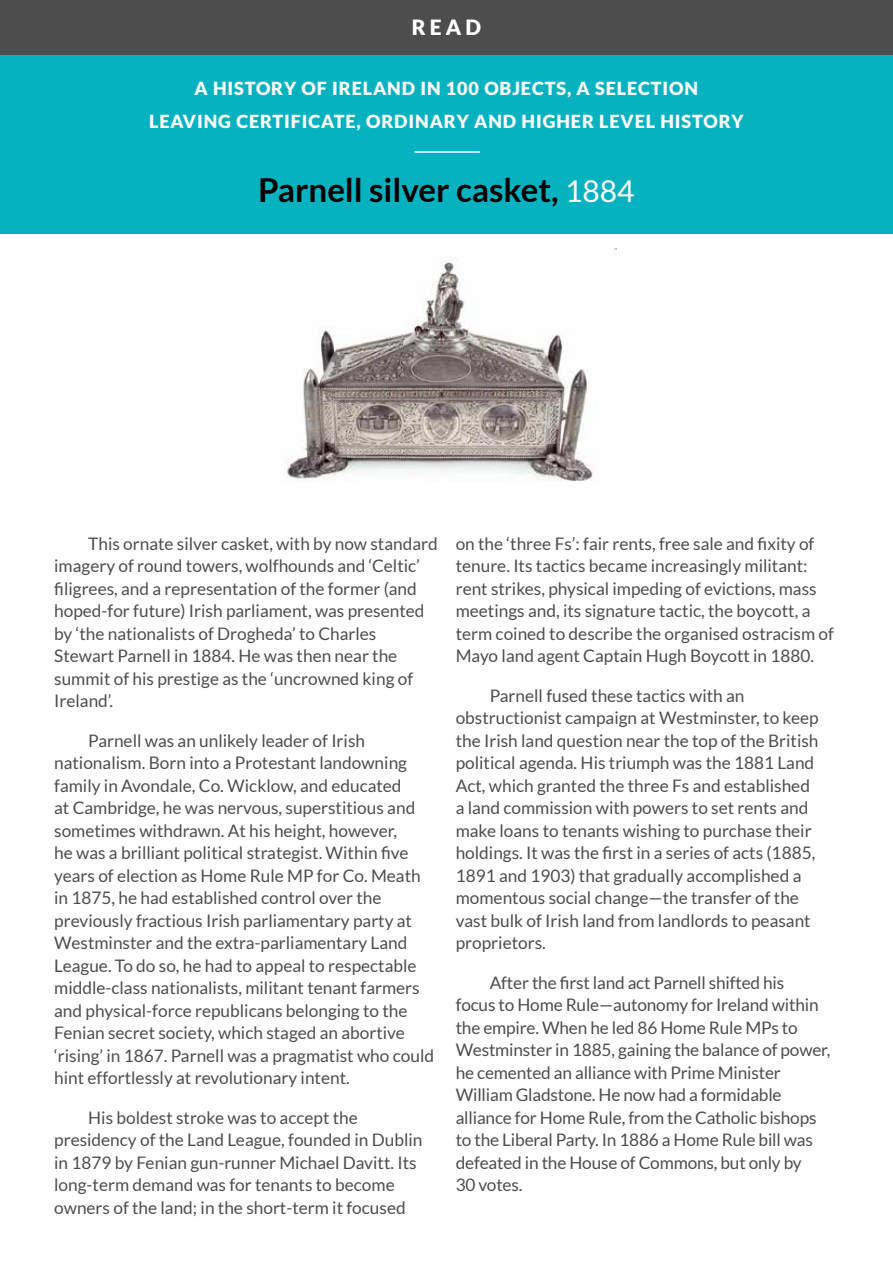
<style>
.page{position:relative;width:893px;height:1263px;background:#fff}
.page>*{position:absolute;margin:0;border:0;box-sizing:border-box;transform-origin:0 0}
.t1{font:700 33px "Lato";color:#000}
.t2{font:900 21px "Lato";color:#fff}
.t3{font:900 18px "Lato";letter-spacing:.05em;color:#fff}
.t4{font:17.25px/22.5px "Lato";color:#4d4d4d}
.s1{font-weight:400;font-size:30px;color:#fff}
</style>
<div class="page">
<div style="left:0;top:44px;width:893px;height:190px;background:#07b2c0"></div>
<hr style="left:414px;top:151px;width:66px;height:2px;background:#fff">
<img style="left:285px;top:249px;width:332px;height:233px">
<div style="left:0;top:0;width:893px;height:54px;background:#4d4d4d"></div>
<p class="t2" style="left:412px;top:15px;width:18px">REA</p>
<p class="t2" style="left:466px;top:15px;width:17px">D</p>
<p class="t3" style="left:194px;top:78px;width:65px">A HISTOR</p>
<p class="t3" style="left:284px;top:78px;width:61px">Y OF IRELAN</p>
<p class="t3" style="left:402px;top:78px;width:132px">D IN 100 OBJECT</p>
<p class="t3" style="left:556px;top:78px;width:62px">S, A SELECTION</p>
<p class="t3" style="left:149px;top:111px;width:272px">LEAVING CERTIFICATE, ORDINAR</p>
<p class="t3" style="left:457px;top:111px;width:92px">Y AND HIGHER</p>
<p class="t3" style="left:599px;top:111px;width:23px">LEVEL</p>
<p class="t3" style="left:660px;top:111px;width:46px">HISTOR</p>
<p class="t3" style="left:732px;top:111px;width:14px">Y</p>
<h1 class="t1" style="left:258px;top:172px;width:378px">Parnell silver casket, <span class="s1">1884</span></h1>
<p class="t4" style="left:54px;top:532px;width:385px;text-indent:34px">This ornate silver casket, with by now standard imagery of round towers, wolfhounds and ‘Celtic’ filigrees, and a representation of the former (and hoped-for future) Irish parliament, was presented by ‘the nationalists of Drogheda’ to Charles Stewart Parnell in 1884. He was then near the summit of his prestige as the ‘uncrowned king of Ireland’.</p>
<p class="t4" style="left:54px;top:729px;width:381px;text-indent:34px">Parnell was an unlikely leader of Irish nationalism. Born into a Protestant landowning family in Avondale, Co. Wicklow, and educated<br>at Cambridge, he was nervous, superstitious and sometimes withdrawn. At his height, however,<br>he was a brilliant political strategist. Within five years of election as Home Rule MP for Co. Meath in 1875, he had established control over the previously fractious Irish parliamentary party at Westminster and the extra-parliamentary Land League. To do so, he had to appeal to respectable middle-class nationalists, militant tenant farmers and physical-force republicans belonging to the Fenian secret society, which staged an abortive ‘rising’ in 1867. Parnell was a pragmatist who could hint effortlessly at revolutionary intent.</p>
<p class="t4" style="left:54px;top:1106px;width:370px;text-indent:34px">His boldest stroke was to accept the presidency of the Land League, founded in Dublin in 1879 by Fenian gun-runner Michael Davitt. Its long-term demand was for tenants to become owners of the land; in the short-term it focused</p>
<p class="t4" style="left:456px;top:532px;width:380px">on the ‘three Fs’: fair rents, free sale and fixity of tenure. Its tactics became increasingly militant: rent strikes, physical impeding of evictions, mass meetings and, its signature tactic, the boycott, a term coined to describe the organised ostracism of Mayo land agent Captain Hugh Boycott in 1880.</p>
<p class="t4" style="left:456px;top:684px;width:365px;text-indent:34px">Parnell fused these tactics with an obstructionist campaign at Westminster, to keep the Irish land question near the top of the British political agenda. His triumph was the 1881 Land Act, which granted the three Fs and established a land commission with powers to set rents and make loans to tenants wishing to purchase their holdings. It was the first in a series of acts (1885, 1891 and 1903) that gradually accomplished a momentous social change—the transfer of the vast bulk of Irish land from landlords to peasant proprietors.</p>
<p class="t4" style="left:456px;top:971px;width:376px;text-indent:34px">After the first land act Parnell shifted his<br>focus to Home Rule—autonomy for Ireland within the empire. When he led 86 Home Rule MPs to Westminster in 1885, gaining the balance of power, he cemented an alliance with Prime Minister William Gladstone. He now had a formidable alliance for Home Rule, from the Catholic bishops to the Liberal Party. In 1886 a Home Rule bill was defeated in the House of Commons, but only by<br>30 votes.</p>
</div>
